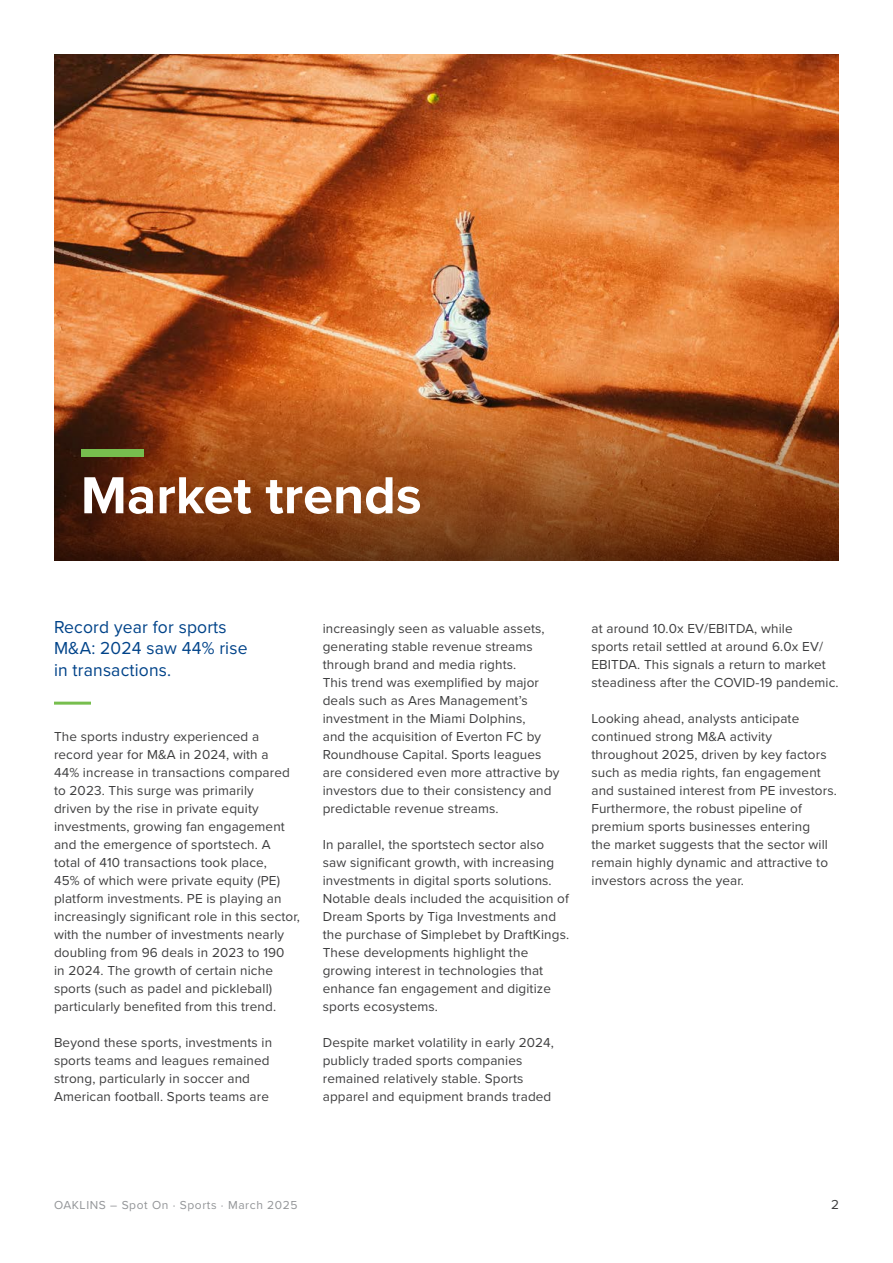
<style>
.page{position:relative;width:893px;height:1263px;background:#fff}
.page>*{position:absolute;margin:0;border:0;box-sizing:border-box;transform-origin:0 0}
._03_headline_level_1{font:700 54px "Proxima Nova";color:#fff}
._07_pullout_quote{font:18px/21.6px "Proxima Nova";letter-spacing:.01em;color:#004389}
._01_bodycopy{font:13.5px/18px "Proxima Nova";letter-spacing:.01em;color:#3e3e3f}
.t1{font:12px "Proxima Nova";letter-spacing:.05em;color:#939598}
</style>
<div class="page">
<img style="left:54px;top:54px;width:785px;height:507px">
<svg style="left:54px;top:386px;width:785px;height:174px;background:#8b4418"></svg>
<hr style="left:54px;top:702px;width:37px;height:3px;background:#77be4e">
<div style="left:81px;top:449px;width:63px;height:8px;background:#77be4e"></div>
<p class="_03_headline_level_1" style="left:81px;top:455px;width:342px">Market trends</p>
<p class="_07_pullout_quote" style="left:54px;top:615px;width:195px">Record year for sports<br>M&amp;A: 2024 saw 44% rise in transactions.</p>
<p class="_01_bodycopy" style="left:54px;top:726px;width:248px">The sports industry experienced a record year for M&amp;A in 2024, with a<br>44% increase in transactions compared to 2023. This surge was primarily<br>driven by the rise in private equity investments, growing fan engagement and the emergence of sportstech. A total of 410 transactions took place,<br>45% of which were private equity (PE) platform investments. PE is playing an increasingly significant role in this sector, with the number of investments nearly doubling from 96 deals in 2023 to 190<br>in 2024. The growth of certain niche sports (such as padel and pickleball) particularly benefited from this trend.</p>
<p class="_01_bodycopy" style="left:54px;top:1032px;width:220px">Beyond these sports, investments in sports teams and leagues remained strong, particularly in soccer and American football. Sports teams are</p>
<p class="_01_bodycopy" style="left:323px;top:618px;width:238px">increasingly seen as valuable assets, generating stable revenue streams through brand and media rights.<br>This trend was exemplified by major deals such as Ares Management’s investment in the Miami Dolphins,<br>and the acquisition of Everton FC by Roundhouse Capital. Sports leagues are considered even more attractive by investors due to their consistency and predictable revenue streams.</p>
<p class="_01_bodycopy" style="left:323px;top:834px;width:248px">In parallel, the sportstech sector also saw significant growth, with increasing investments in digital sports solutions.<br>Notable deals included the acquisition of Dream Sports by Tiga Investments and the purchase of Simplebet by DraftKings.<br>These developments highlight the growing interest in technologies that enhance fan engagement and digitize sports ecosystems.</p>
<p class="_01_bodycopy" style="left:323px;top:1032px;width:233px">Despite market volatility in early 2024, publicly traded sports companies remained relatively stable. Sports apparel and equipment brands traded</p>
<p class="_01_bodycopy" style="left:591px;top:618px;width:249px">at around 10.0x EV/EBITDA, while<br>sports retail settled at around 6.0x EV/ EBITDA. This signals a return to market steadiness after the COVID-19 pandemic.</p>
<p class="_01_bodycopy" style="left:591px;top:708px;width:247px">Looking ahead, analysts anticipate continued strong M&amp;A activity throughout 2025, driven by key factors such as media rights, fan engagement and sustained interest from PE investors.<br>Furthermore, the robust pipeline of premium sports businesses entering<br>the market suggests that the sector will remain highly dynamic and attractive to investors across the year.</p>
<p class="t1" style="left:54px;top:1196px;width:245px">OAKLINS – Spot On · Sports · March 2025</p>
<p class="_01_bodycopy" style="left:831px;top:1194px;width:9px">2</p>
</div>
